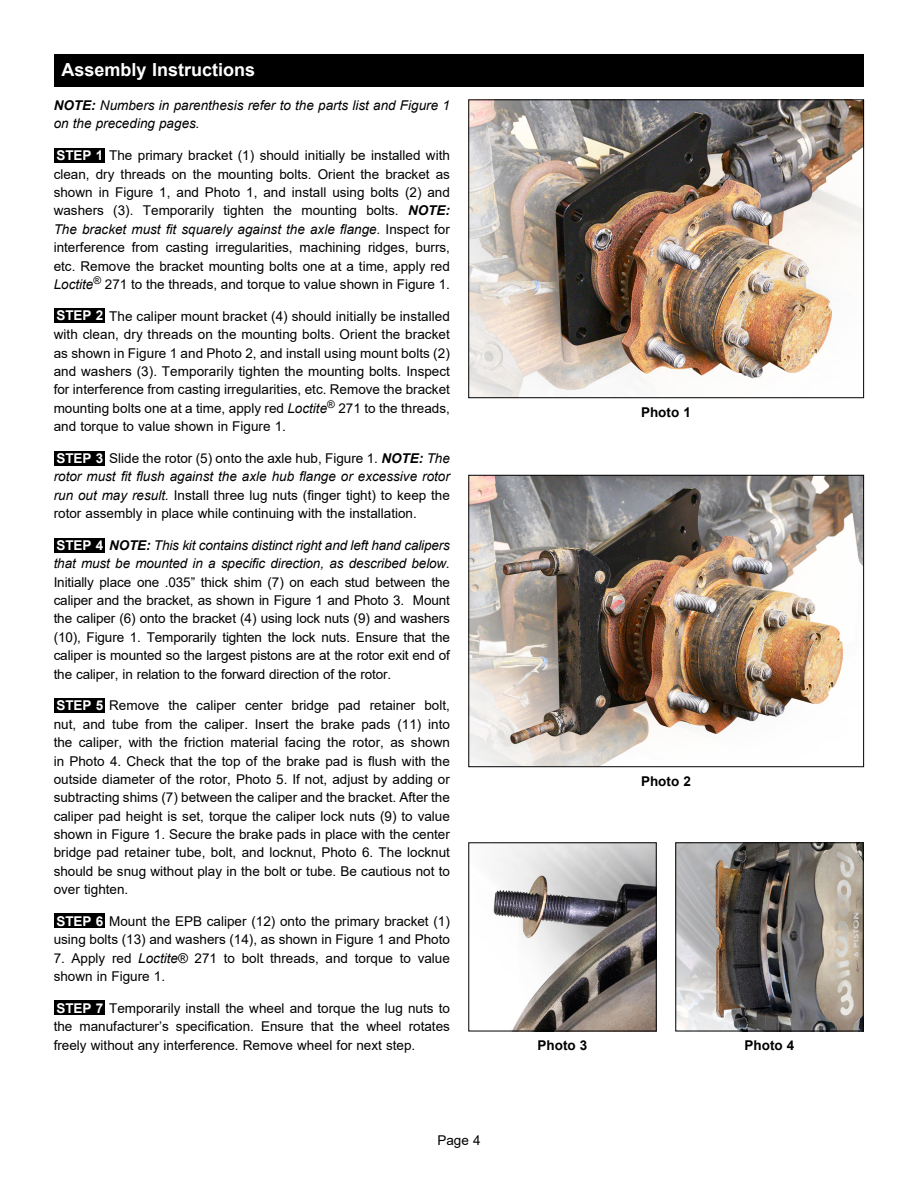
<style>
.page{position:relative;width:918px;height:1188px;background:#fff}
.page>*{position:absolute;margin:0;border:0;box-sizing:border-box;transform-origin:0 0}
.t1{font:700 18px "Arial";color:#fff}
.t2{font:13.5px/18.3px "Arial";color:#000;text-align:justify}
.t3{font:italic 13.5px/18.3px "Arial";letter-spacing:-.01em;color:#000}
.t4{font:700 13.5px "Arial";color:#000}
.s1{font-weight:700}
.s2{font-weight:700;color:#fff}
.s3{font-weight:700;font-style:italic}
.s4{font-style:italic}
.s5{font-weight:700;font-style:normal;color:#fff}
</style>
<div class="page">
<img style="left:470px;top:101px;width:392px;height:295px">
<div style="left:468px;top:99px;width:396px;height:299px;border:1px solid #000"></div>
<img style="left:470px;top:477px;width:392px;height:288px">
<div style="left:468px;top:475px;width:396px;height:292px;border:1px solid #000"></div>
<img style="left:677px;top:844px;width:185px;height:185px">
<div style="left:675px;top:842px;width:189px;height:189px;border:1px solid #000"></div>
<img style="left:493px;top:844px;width:162px;height:185px">
<div style="left:468px;top:842px;width:189px;height:189px;border:1px solid #000"></div>
<div style="left:54px;top:54px;width:810px;height:32px;background:#000"></div>
<div style="left:54px;top:148px;width:51px;height:15px;background:#000"></div>
<div style="left:54px;top:308px;width:51px;height:15px;background:#000"></div>
<div style="left:54px;top:451px;width:51px;height:15px;background:#000"></div>
<div style="left:54px;top:538px;width:51px;height:15px;background:#000"></div>
<div style="left:54px;top:698px;width:51px;height:15px;background:#000"></div>
<div style="left:54px;top:914px;width:51px;height:14px;background:#000"></div>
<div style="left:54px;top:1000px;width:51px;height:15px;background:#000"></div>
<h1 class="t1" style="left:62px;top:57px;width:195px">Assembly Instructions</h1>
<p class="t3" style="left:54px;top:96px;width:398px"><span class="s1">NOTE:</span> Numbers in parenthesis refer to the parts list and Figure 1 on the preceding pages.</p>
<p class="t2" style="left:54px;top:146px;width:398px"><span class="s2">STEP 1</span> The primary bracket (1) should initially be installed with clean, dry threads on the mounting bolts. Orient the bracket as shown in Figure 1, and Photo 1, and install using bolts (2) and washers (3). Temporarily tighten the mounting bolts. <span class="s3">NOTE:<br></span><span class="s4">The bracket must fit squarely against the axle flange.</span> Inspect for interference from casting irregularities, machining ridges, burrs, etc. Remove the bracket mounting bolts one at a time, apply red <span class="s4">Loctite</span><sup>®</sup> 271 to the threads, and torque to value shown in Figure 1.</p>
<p class="t2" style="left:54px;top:307px;width:398px"><span class="s2">STEP 2</span> The caliper mount bracket (4) should initially be installed with clean, dry threads on the mounting bolts. Orient the bracket as shown in Figure 1 and Photo 2, and install using mount bolts (2) and washers (3). Temporarily tighten the mounting bolts<span class="s4">.</span> Inspect for interference from casting irregularities, etc. Remove the bracket mounting bolts one at a time, apply red <span class="s4">Loctite</span><sup>®</sup> 271 to the threads, and torque to value shown in Figure 1.</p>
<p class="t2" style="left:54px;top:449px;width:398px"><span class="s2">STEP 3</span> Slide the rotor (5) onto the axle hub, Figure 1. <span class="s3">NOTE:</span> <span class="s4">The rotor must fit flush against the axle hub flange or excessive rotor run out may result.</span> Install three lug nuts (finger tight) to keep the rotor assembly in place while continuing with the installation.</p>
<p class="t3" style="left:54px;top:536px;width:398px"><span class="s5">STEP 4</span> <span class="s1">NOTE:</span> This kit contains distinct right and left hand calipers that must be mounted in a specific direction, as described below.</p>
<p class="t2" style="left:54px;top:573px;width:398px">Initially place one .035” thick shim (7) on each stud between the caliper and the bracket, as shown in Figure 1 and Photo 3. Mount the caliper (6) onto the bracket (4) using lock nuts (9) and washers (10), Figure 1. Temporarily tighten the lock nuts. Ensure that the caliper is mounted so the largest pistons are at the rotor exit end of the caliper, in relation to the forward direction of the rotor.</p>
<p class="t2" style="left:54px;top:696px;width:398px"><span class="s2">STEP 5</span> Remove the caliper center bridge pad retainer bolt, nut, and tube from the caliper. Insert the brake pads (11) into the caliper, with the friction material facing the rotor, as shown in Photo 4. Check that the top of the brake pad is flush with the outside diameter of the rotor, Photo 5. If not, adjust by adding or subtracting shims (7) between the caliper and the bracket. After the caliper pad height is set, torque the caliper lock nuts (9) to value shown in Figure 1. Secure the brake pads in place with the center bridge pad retainer tube, bolt, and locknut, Photo 6. The locknut should be snug without play in the bolt or tube. Be cautious not to over tighten.</p>
<p class="t2" style="left:54px;top:912px;width:398px"><span class="s2">STEP 6</span> Mount the EPB caliper (12) onto the primary bracket (1) using bolts (13) and washers (14), as shown in Figure 1 and Photo</p>
<p class="t2" style="left:54px;top:949px;width:398px">7. Apply red <span class="s4">Loctite</span>® 271 to bolt threads, and torque to value shown in Figure 1.</p>
<p class="t2" style="left:54px;top:999px;width:398px"><span class="s2">STEP 7</span> Temporarily install the wheel and torque the lug nuts to the manufacturer’s specification. Ensure that the wheel rotates freely without any interference. Remove wheel for next step.</p>
<p class="t2" style="left:437px;top:1131px;width:45px">Page 4</p>
<p class="t4" style="left:641px;top:403px;width:51px">Photo 1</p>
<p class="t4" style="left:641px;top:772px;width:51px">Photo 2</p>
<p class="t4" style="left:538px;top:1036px;width:51px">Photo 3</p>
<p class="t4" style="left:745px;top:1036px;width:51px">Photo 4</p>
</div>
